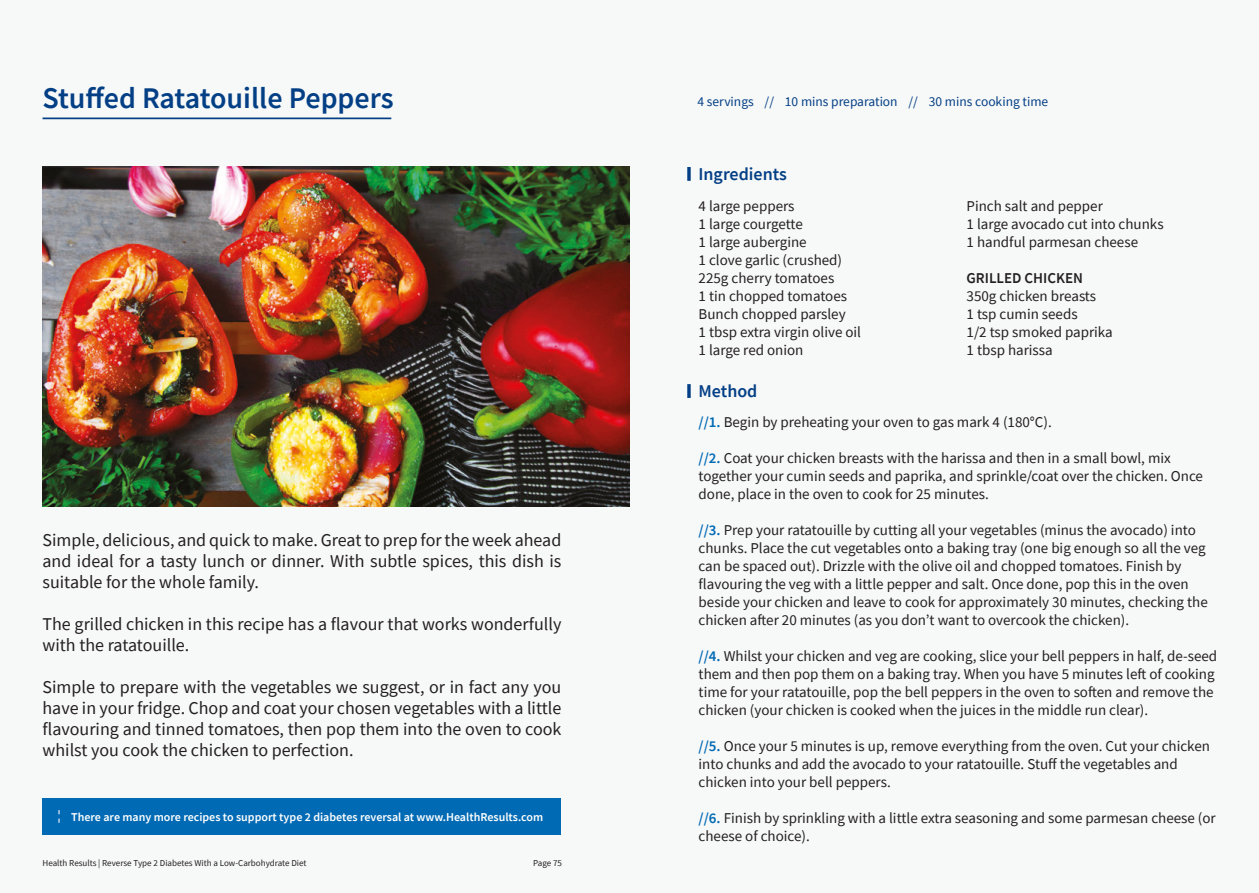
<style>
.page{position:relative;width:1259px;height:893px;background:#fff}
.page>*{position:absolute;margin:0;border:0;box-sizing:border-box;transform-origin:0 0}
.t1{font:600 30px "Source Sans Pro";color:#033f85}
.t2{font:18px/21px "Source Sans Pro";color:#231f20;text-align:justify}
.t3{font:600 18px "Source Sans Pro";color:#033f85}
.t4{font:15px/18px "Source Sans Pro";color:#231f20}
.t5{font:600 15px "Source Sans Pro";color:#231f20}
.t6{font:13.5px "Source Sans Pro";color:#033f85}
.t7{font:600 12px "Source Sans Pro";color:#fff}
.t8{font:9px "Source Sans Pro";color:#231f20}
.s1{font-weight:600;color:#006ab4}
</style>
<div class="page">
<div style="left:0;top:0;width:629px;height:893px;background:#f7f8f8"></div>
<div style="left:629px;top:0;width:630px;height:893px;background:#f7f8f8"></div>
<hr style="left:687px;top:167px;width:3px;height:14px;background:#033f85">
<hr style="left:687px;top:384px;width:3px;height:14px;background:#033f85">
<hr style="left:43px;top:118px;width:348px;height:1px;background:#033f85">
<img style="left:43px;top:167px;width:586px;height:340px">
<div style="left:43px;top:798px;width:518px;height:36px;background:#006ab4"></div>
<svg style="left:58px;top:810px;width:2px;height:13px"></svg>
<h1 class="t1" style="left:43px;top:78px;width:353px">Stuffed Ratatouille Peppers</h1>
<p class="t2" style="left:43px;top:529px;width:520px">Simple, delicious, and quick to make. Great to prep for the week ahead and ideal for a tasty lunch or dinner. With subtle spices, this dish is suitable for the whole family.</p>
<p class="t2" style="left:43px;top:613px;width:520px">The grilled chicken in this recipe has a flavour that works wonderfully with the ratatouille.</p>
<p class="t2" style="left:43px;top:676px;width:520px">Simple to prepare with the vegetables we suggest, or in fact any you have in your fridge. Chop and coat your chosen vegetables with a little flavouring and tinned tomatoes, then pop them into the oven to cook whilst you cook the chicken to perfection.</p>
<p class="t7" style="left:71px;top:809px;width:473px">There are many more recipes to support type 2 diabetes reversal at www.HealthResults.com</p>
<p class="t8" style="left:43px;top:858px;width:265px">Health Results | Reverse Type 2 Diabetes With a Low-Carbohydrate Diet</p>
<p class="t8" style="left:533px;top:857px;width:30px">Page 75</p>
<p class="t6" style="left:697px;top:93px;width:352px">4 servings // 10 mins preparation // 30 mins cooking time</p>
<p class="t3" style="left:698px;top:162px;width:90px">Ingredients</p>
<p class="t4" style="left:698px;top:197px;width:164px">4 large peppers<br>1 large courgette<br>1 large aubergine<br>1 clove garlic (crushed)<br>225g cherry tomatoes<br>1 tin chopped tomatoes<br>Bunch chopped parsley<br>1 tbsp extra virgin olive oil<br>1 large red onion</p>
<p class="t3" style="left:698px;top:379px;width:60px">Method</p>
<p class="t4" style="left:966px;top:197px;width:199px">Pinch salt and pepper<br>1 large avocado cut into chunks<br>1 handful parmesan cheese</p>
<p class="t5" style="left:966px;top:268px;width:118px">GRILLED CHICKEN</p>
<p class="t4" style="left:966px;top:287px;width:148px">350g chicken breasts<br>1 tsp cumin seeds<br>1/2 tsp smoked paprika<br>1 tbsp harissa</p>
<p class="t4" style="left:698px;top:413px;width:355px"><span class="s1">//1.</span> Begin by preheating your oven to gas mark 4 (180°C).</p>
<p class="t4" style="left:698px;top:449px;width:506px"><span class="s1">//2.</span> Coat your chicken breasts with the harissa and then in a small bowl, mix together your cumin seeds and paprika, and sprinkle/coat over the chicken. Once done, place in the oven to cook for 25 minutes.</p>
<p class="t4" style="left:698px;top:521px;width:511px"><span class="s1">//3.</span> Prep your ratatouille by cutting all your vegetables (minus the avocado) into chunks. Place the cut vegetables onto a baking tray (one big enough so all the veg can be spaced out). Drizzle with the olive oil and chopped tomatoes. Finish by flavouring the veg with a little pepper and salt. Once done, pop this in the oven beside your chicken and leave to cook for approximately 30 minutes, checking the chicken after 20 minutes (as you don’t want to overcook the chicken).</p>
<p class="t4" style="left:698px;top:647px;width:520px"><span class="s1">//4.</span> Whilst your chicken and veg are cooking, slice your bell peppers in half, de-seed them and then pop them on a baking tray. When you have 5 minutes left of cooking time for your ratatouille, pop the bell peppers in the oven to soften and remove the chicken (your chicken is cooked when the juices in the middle run clear).</p>
<p class="t4" style="left:698px;top:737px;width:513px"><span class="s1">//5.</span> Once your 5 minutes is up, remove everything from the oven. Cut your chicken into chunks and add the avocado to your ratatouille. Stuff the vegetables and chicken into your bell peppers.</p>
<p class="t4" style="left:698px;top:809px;width:519px"><span class="s1">//6.</span> Finish by sprinkling with a little extra seasoning and some parmesan cheese (or cheese of choice).</p>
</div>
